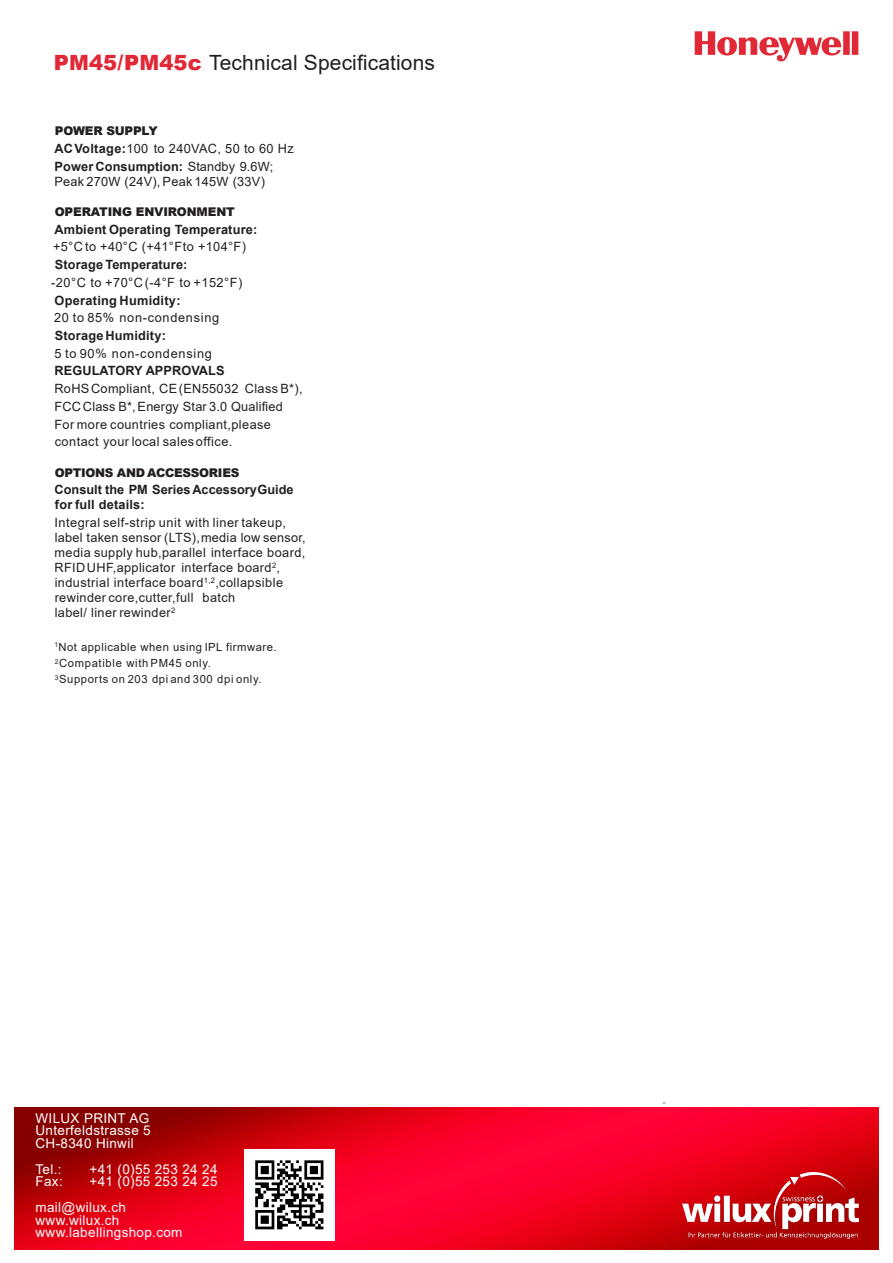
<style>
.page{position:relative;width:893px;height:1263px;background:#fff}
.page>*{position:absolute;margin:0;border:0;box-sizing:border-box;transform-origin:0 0}
.t1{font:21px "Arial";letter-spacing:.005em;color:#231f20}
.t2{font:13.5px/12.8px "Arial";letter-spacing:.025em;color:#fff}
.t3{font:12.75px/15px "Arial";letter-spacing:.03em;color:#231f20}
.t4{font:700 12.75px/15px "Arial";letter-spacing:.015em;color:#231f20}
.t5{font:12.75px "Arial";letter-spacing:.055em;color:#231f20}
.t6{font:900 12px "Arial";letter-spacing:-.015em;color:#231f20}
.t7{font:11.25px/16.2px "Arial";letter-spacing:.055em;color:#231f20}
.s1{font-weight:900;color:#e02836}
.s2{font-weight:700}
</style>
<div class="page">
<svg style="left:695px;top:31px;width:163px;height:31px"></svg>
<img style="left:14px;top:1107px;width:865px;height:142px">
<img style="left:683px;top:1173px;width:175px;height:65px">
<img style="left:244px;top:1150px;width:91px;height:90px">
<h1 class="t1" style="left:54px;top:55px;width:383px"><span class="s1">PM45/PM45c</span> Technical Specifications</h1>
<p class="t6" style="left:55px;top:127px;width:104px">POWER SUPPLY</p>
<p class="t3" style="left:54px;top:141px;width:241px;line-height:17.7px"><span class="s2">ACVoltage:</span>100 to 240VAC, 50 to 60 Hz<br><span class="s2">Power Consumption:</span> Standby 9.6W;</p>
<p class="t3" style="left:54px;top:175px;width:212px">Peak 270W (24V),Peak 145W (33V)</p>
<p class="t6" style="left:55px;top:207px;width:182px">OPERATING ENVIRONMENT</p>
<p class="t4" style="left:54px;top:223px;width:204px">Ambient Operating Temperature:</p>
<p class="t3" style="left:53px;top:241px;width:194px">+5°C to +40°C (+41°Fto +104°F)</p>
<p class="t4" style="left:55px;top:258px;width:134px">Storage Temperature:</p>
<p class="t3" style="left:51px;top:276px;width:193px">-20°C to +70°C(-4°F to +152°F)</p>
<p class="t4" style="left:55px;top:294px;width:127px">Operating Humidity:</p>
<p class="t5" style="left:54px;top:313px;width:167px">20 to 85% non-condensing</p>
<p class="t4" style="left:55px;top:329px;width:113px">StorageHumidity:</p>
<p class="t5" style="left:54px;top:348px;width:159px">5 to 90% non-condensing</p>
<p class="t4" style="left:55px;top:365px;width:171px">REGULATORY APPROVALS</p>
<p class="t3" style="left:54px;top:381px;width:250px;line-height:17.7px">RoHSCompliant, CE(EN55032 Class B*), FCC Class B*,Energy Star 3.0 Qualified For more countries compliant,please contact your local salesoffice.</p>
<p class="t6" style="left:55px;top:468px;width:186px">OPTIONS AND ACCESSORIES</p>
<p class="t4" style="left:55px;top:484px;width:241px">Consult the PM Series AccessoryGuide for full details:</p>
<p class="t3" style="left:54px;top:516px;width:253px">Integral self-strip unit with liner takeup, label taken sensor (LTS),media low sensor, media supply hub,parallel interface board, RFIDUHF,applicator interface board<sup>2</sup>, industrial interface board<sup>1,2</sup>,collapsible rewinder core,cutter,full batch<br>label/ liner rewinder<sup>2</sup></p>
<p class="t7" style="left:54px;top:640px;width:224px"><sup>1</sup>Not applicable when using IPL firmware.<br><sup>2</sup>Compatible with PM45 only.<br><sup>3</sup>Supports on 203 dpi and 300 dpi only.</p>
<p class="t2" style="left:36px;top:1113px;width:117px;text-align:justify">WILUX PRINT AG Unterfeldstrasse 5<br>CH-8340 Hinwil</p>
<p class="t2" style="left:36px;top:1164px;width:28px">Tel.:</p>
<p class="t2" style="left:90px;top:1164px;width:129px">+41 (0)55 253 24 24</p>
<p class="t2" style="left:36px;top:1176px;width:29px">Fax:</p>
<p class="t2" style="left:36px;top:1170px;width:183px;line-height:25.5px;text-indent:54px">+41 (0)55 253 24 25 mail@wilux.ch</p>
<p class="t2" style="left:36px;top:1215px;width:148px">www.wilux.ch www.labellingshop.com</p>
</div>
